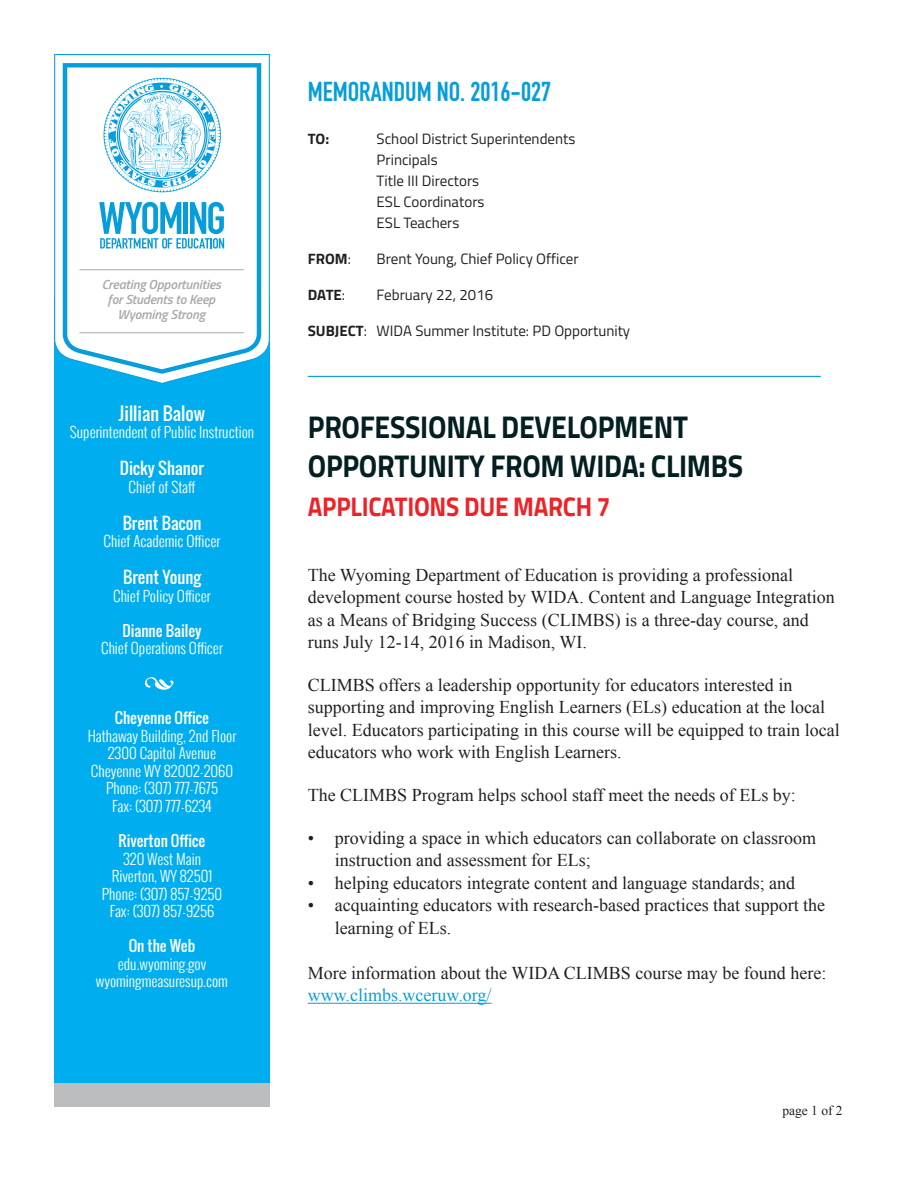
<style>
.page{position:relative;width:918px;height:1188px;background:#fff}
.page>*{position:absolute;margin:0;border:0;box-sizing:border-box;transform-origin:0 0}
.Headline{font:700 31.5px/39px "Titillium Web";letter-spacing:-.01em;color:#041f22;scale:.9 1}
.Headline-2{font:700 27px "Titillium Web";letter-spacing:-.01em;color:#ec2327;scale:.9 1}
.Section_Title{font:27px "DIN Engschrift Std";color:#069ddc}
.t1{font:18px/22.5px "Times New Roman";color:#231f20}
.t2{font:17.55px "Oswald";color:#fff}
.t3{font:16.05px "Oswald";color:#fff}
.Emphasis{font:15px "Titillium Web";color:#231f20}
.Emphasis-2{font:700 15px "Titillium Web";color:#231f20}
.t4{font:300 14.55px/17.5px "Oswald";color:#fff;text-align:center}
.t5{font:13.5px "Times New Roman";color:#231f20}
.t6{font:italic 600 13.2px/14.7px "Titillium";letter-spacing:-.01em;color:#a8a9ad;text-align:center}
.s1{font-weight:400}
.s2{font-weight:700}
.s3{color:#069ddc}
</style>
<div class="page">
<hr style="left:308px;top:1003px;width:184px;height:1px;background:#069ddc">
<hr style="left:308px;top:376px;width:513px;height:1px;background:#069ddc">
<div style="left:54px;top:297px;width:216px;height:786px;background:#00aeef"></div>
<svg style="left:54px;top:54px;width:216px;height:330px"></svg>
<svg style="left:63px;top:63px;width:198px;height:311px"></svg>
<hr style="left:79px;top:269px;width:165px;height:1px;background:#a8a9ad">
<hr style="left:79px;top:332px;width:165px;height:1px;background:#a8a9ad">
<svg style="left:145px;top:677px;width:28px;height:13px"></svg>
<svg style="left:99px;top:202px;width:125px;height:47px"></svg>
<svg style="left:103px;top:77px;width:118px;height:116px"></svg>
<div style="left:54px;top:1083px;width:216px;height:23px;background:#bcbdbf"></div>
<p class="t6" style="left:102px;top:277px;width:121px">Creating Opportunities for Students to Keep<br>Wyoming Strong</p>
<p class="t2" style="left:119px;top:400px;width:88px">Jillian Balow</p>
<p class="t4" style="left:70px;top:424px;width:186px">Superintendent of Public Instruction</p>
<p class="t3" style="left:120px;top:456px;width:86px">Dicky Shanor</p>
<p class="t4" style="left:129px;top:478px;width:68px">Chief of Staff</p>
<p class="t3" style="left:123px;top:511px;width:80px">Brent Bacon</p>
<p class="t4" style="left:104px;top:532px;width:118px">Chief Academic Officer</p>
<p class="t3" style="left:123px;top:565px;width:79px">Brent Young</p>
<p class="t4" style="left:113px;top:587px;width:99px">Chief Policy Officer</p>
<p class="t4" style="left:101px;top:622px;width:123px"><span class="s1">Dianne Bailey<br></span>Chief Operations Officer</p>
<p class="t4" style="left:88px;top:709px;width:150px"><span class="s1">Cheyenne Office<br></span>Hathaway Building, 2nd Floor<br>2300 Capitol Avenue<br>Cheyenne WY 82002-2060<br>Phone: (307) 777-7675<br>Fax: (307) 777-6234</p>
<p class="t4" style="left:102px;top:832px;width:122px"><span class="s1">Riverton Office<br></span>320 West Main<br>Riverton, WY 82501<br>Phone: (307) 857-9250<br>Fax: (307) 857-9256</p>
<p class="t4" style="left:96px;top:937px;width:134px"><span class="s1">On the Web </span>edu.wyoming.gov wyomingmeasuresup.com</p>
<p class="Section_Title" style="left:308px;top:75px;width:245px">MEMORANDUM NO. 2016-027</p>
<p class="Emphasis-2" style="left:308px;top:127px;width:23px">TO:</p>
<p class="Emphasis" style="left:377px;top:128px;width:200px">School District Superintendents</p>
<p class="Emphasis" style="left:377px;top:149px;width:63px">Principals</p>
<p class="Emphasis" style="left:377px;top:170px;width:104px">Title III Directors</p>
<p class="Emphasis" style="left:377px;top:191px;width:109px">ESL Coordinators</p>
<p class="Emphasis" style="left:377px;top:212px;width:84px">ESL Teachers</p>
<p class="Emphasis-2" style="left:308px;top:247px;width:45px">FROM<span class="s1">:</span></p>
<p class="Emphasis" style="left:377px;top:248px;width:204px">Brent Young, Chief Policy Officer</p>
<p class="Emphasis-2" style="left:308px;top:283px;width:39px">DATE<span class="s1">:</span></p>
<p class="Emphasis" style="left:377px;top:284px;width:118px">February 22, 2016</p>
<p class="Emphasis" style="left:308px;top:320px;width:324px"><span class="s2">SUBJECT</span>: WIDA Summer Institute: PD Opportunity</p>
<p class="Headline" style="left:308px;top:406px;width:485px">PROFESSIONAL DEVELOPMENT<br>OPPORTUNITY FROM WIDA: CLIMBS</p>
<p class="Headline-2" style="left:308px;top:486px;width:338px">APPLICATIONS DUE MARCH 7</p>
<p class="t1" style="left:308px;top:563px;width:529px">The Wyoming Department of Education is providing a professional development course hosted by WIDA. Content and Language Integration as a Means of Bridging Success (CLIMBS) is a three-day course, and runs July 12-14, 2016 in Madison, WI.</p>
<p class="t1" style="left:308px;top:673px;width:533px">CLIMBS offers a leadership opportunity for educators interested in supporting and improving English Learners (ELs) education at the local level. Educators participating in this course will be equipped to train local educators who work with English Learners.</p>
<p class="t1" style="left:308px;top:784px;width:490px">The CLIMBS Program helps school staff meet the needs of ELs by:</p>
<p class="t1" style="left:335px;top:826px;width:483px;text-indent:-27px">• providing a space in which educators can collaborate on classroom instruction and assessment for ELs;</p>
<p class="t1" style="left:308px;top:871px;width:489px">• helping educators integrate content and language standards; and</p>
<p class="t1" style="left:335px;top:894px;width:492px;text-indent:-27px">• acquainting educators with research-based practices that support the learning of ELs.</p>
<p class="t1" style="left:308px;top:961px;width:520px">More information about the WIDA CLIMBS course may be found here: <span class="s3">www.climbs.wceruw.org/</span></p>
<p class="t5" style="left:782px;top:1102px;width:62px">page 1 of 2</p>
</div>
